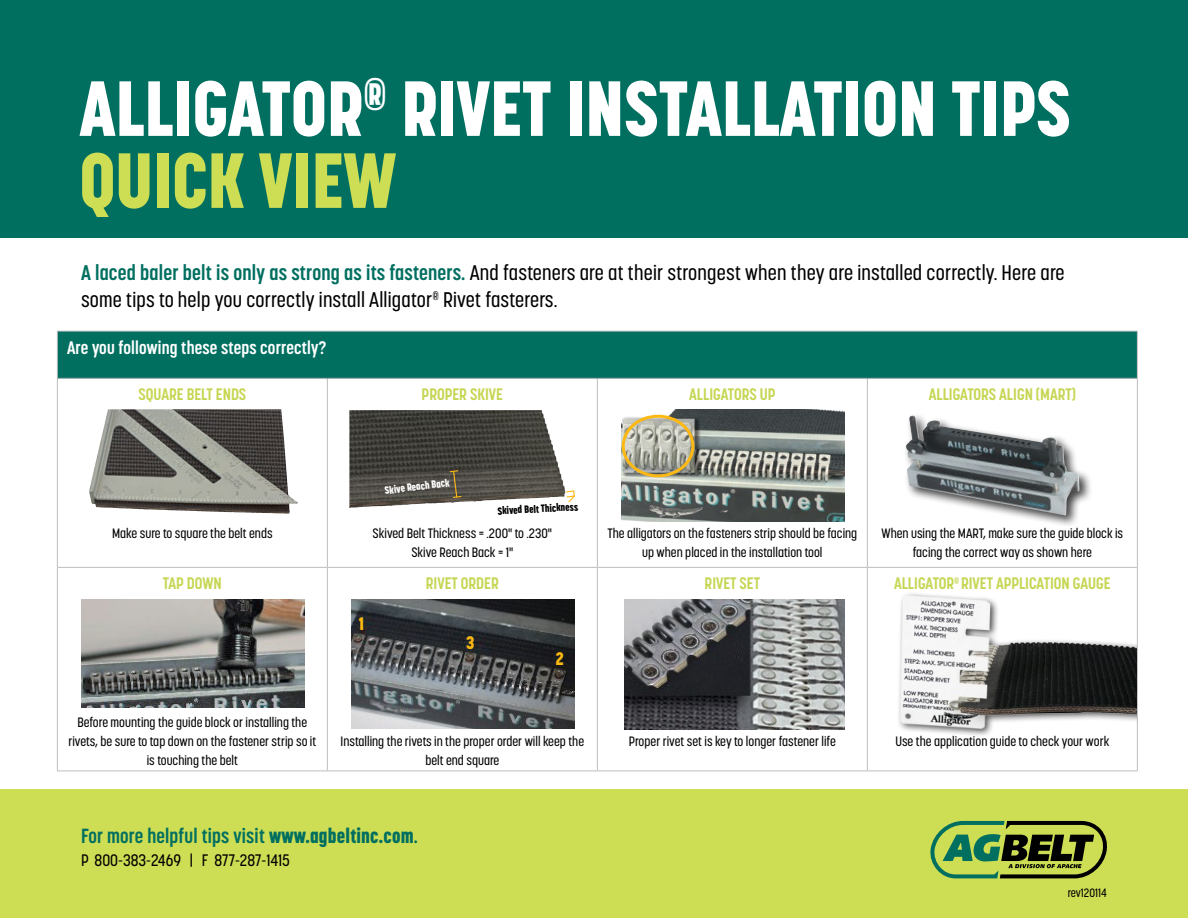
<style>
.page{position:relative;width:1188px;height:918px;background:#fff}
.page>*{position:absolute;margin:0;border:0;box-sizing:border-box;transform-origin:0 0}
.t1{font:800 77.25px/72px "Korolev Condensed";color:#fff}
.t2{font:500 21px/27px "Korolev Condensed";letter-spacing:.01em;color:#000}
.t3{font:700 20.25px "Korolev Condensed";letter-spacing:.01em;color:#006f60}
.t4{font:700 18px "Korolev Condensed";letter-spacing:.01em;color:#fff}
.t5{font:800 18px "Korolev Condensed";color:#fdb913}
.t6{font:700 16.5px "Korolev Condensed";color:#c6d652}
.t7{font:500 16.5px "Korolev Condensed";color:#000}
.t8{font:500 13.5px/18.8px "Korolev Condensed";color:#000;text-align:center}
.t9{font:500 12px "Korolev Condensed";color:#000}
.t10{font:800 10.5px "Korolev Condensed";color:#000}
.t11{font:800 10.5px "Korolev Condensed";color:#fff}
.s1{color:#cede54}
.s2{font-weight:700;color:#006f60}
.s3{font-weight:800}
</style>
<div class="page">
<div style="left:0;top:789px;width:1188px;height:129px;background:#cede54"></div>
<div style="left:0;top:0;width:1188px;height:238px;background:#006f60"></div>
<svg style="left:930px;top:821px;width:177px;height:57px"></svg>
<div style="left:57px;top:331px;width:1080px;height:47px;background:#006f60"></div>
<hr style="left:57px;top:331px;width:270px;height:1px;background:#bcbec0">
<hr style="left:327px;top:331px;width:270px;height:1px;background:#bcbec0">
<hr style="left:597px;top:331px;width:270px;height:1px;background:#bcbec0">
<hr style="left:867px;top:331px;width:271px;height:1px;background:#bcbec0">
<hr style="left:1137px;top:331px;width:1px;height:47px;background:#bcbec0">
<hr style="left:58px;top:378px;width:269px;height:1px;background:#bcbec0">
<hr style="left:327px;top:378px;width:270px;height:1px;background:#bcbec0">
<hr style="left:327px;top:379px;width:1px;height:188px;background:#bcbec0">
<hr style="left:597px;top:378px;width:270px;height:1px;background:#bcbec0">
<hr style="left:597px;top:379px;width:1px;height:188px;background:#bcbec0">
<hr style="left:867px;top:378px;width:271px;height:1px;background:#bcbec0">
<hr style="left:867px;top:379px;width:1px;height:188px;background:#bcbec0">
<hr style="left:1137px;top:379px;width:1px;height:188px;background:#bcbec0">
<hr style="left:58px;top:567px;width:269px;height:1px;background:#bcbec0">
<hr style="left:327px;top:567px;width:270px;height:1px;background:#bcbec0">
<hr style="left:327px;top:568px;width:1px;height:203px;background:#bcbec0">
<hr style="left:597px;top:567px;width:270px;height:1px;background:#bcbec0">
<hr style="left:597px;top:568px;width:1px;height:203px;background:#bcbec0">
<hr style="left:867px;top:567px;width:271px;height:1px;background:#bcbec0">
<hr style="left:867px;top:568px;width:1px;height:203px;background:#bcbec0">
<hr style="left:1137px;top:568px;width:1px;height:203px;background:#bcbec0">
<hr style="left:57px;top:771px;width:270px;height:1px;background:#bcbec0">
<hr style="left:327px;top:771px;width:270px;height:1px;background:#bcbec0">
<hr style="left:597px;top:771px;width:270px;height:1px;background:#bcbec0">
<hr style="left:867px;top:771px;width:271px;height:1px;background:#bcbec0">
<hr style="left:57px;top:331px;width:1px;height:47px;background:#bcbec0">
<hr style="left:57px;top:378px;width:1px;height:189px;background:#bcbec0">
<hr style="left:57px;top:567px;width:1px;height:204px;background:#bcbec0">
<div style="left:903px;top:412px;width:190px;height:114px;background:#000;opacity:.75"></div>
<img style="left:906px;top:416px;width:174px;height:99px">
<img style="left:621px;top:409px;width:224px;height:113px">
<img style="left:349px;top:410px;width:216px;height:98px">
<img style="left:89px;top:409px;width:201px;height:105px">
<img style="left:898px;top:593px;width:239px;height:143px">
<img style="left:625px;top:599px;width:220px;height:130px">
<img style="left:351px;top:599px;width:223px;height:130px">
<img style="left:81px;top:599px;width:223px;height:109px">
<svg style="left:449px;top:470px;width:14px;height:29px"></svg>
<svg style="left:565px;top:490px;width:10px;height:13px"></svg>
<div style="left:622px;top:415px;width:72px;height:62px;border:3px solid #fdb913;border-radius:50%"></div>
<h1 class="t1" style="left:80px;top:73px;width:993px">ALLIGATOR<sup>®</sup> RIVET INSTALLATION TIPS<br><span class="s1">QUICK VIEW</span></h1>
<h2 class="t2" style="left:81px;top:259px;width:985px"><span class="s2">A laced baler belt is only as strong as its fasteners.</span> And fasteners are at their strongest when they are installed correctly. Here are some tips to help you correctly install Alligator<sup>®</sup> Rivet fasterers.</h2>
<h3 class="t4" style="left:67px;top:337px;width:261px">Are you following these steps correctly?</h3>
<p class="t6" style="left:138px;top:385px;width:109px">SQUARE BELT ENDS</p>
<p class="t6" style="left:929px;top:385px;width:149px">ALLIGATORS ALIGN (MART)</p>
<p class="t6" style="left:422px;top:385px;width:83px">PROPER SKIVE</p>
<p class="t6" style="left:689px;top:385px;width:88px">ALLIGATORS UP</p>
<p class="t8" style="left:112px;top:524px;width:162px">Make sure to square the belt ends</p>
<p class="t6" style="left:163px;top:574px;width:61px">TAP DOWN</p>
<p class="t8" style="left:68px;top:713px;width:249px">Before mounting the guide block or installing the rivets, be sure to tap down on the fastener strip so it is touching the belt</p>
<p class="t11" style="left:384px;top:484px;width:67px;rotate:-7deg">Skive Reach Back</p>
<p class="t10" style="left:497px;top:505px;width:82px;rotate:-3deg">Skived Belt Thickness</p>
<p class="t8" style="left:373px;top:524px;width:181px">Skived Belt Thickness = .200" to .230"<br>Skive Reach Back = 1"</p>
<h3 class="t5" style="left:359px;top:613px;width:7px">1</h3>
<p class="t6" style="left:426px;top:574px;width:74px">RIVET ORDER</p>
<h3 class="t5" style="left:466px;top:632px;width:10px">3</h3>
<h3 class="t5" style="left:556px;top:648px;width:10px">2</h3>
<p class="t8" style="left:341px;top:732px;width:245px">Installing the rivets in the proper order will keep the belt end square</p>
<h3 class="t3" style="left:81px;top:824px;width:338px">For more helpful tips visit <span class="s3">www.agbeltinc.com</span>.</h3>
<p class="t7" style="left:81px;top:850px;width:211px">P 800-383-2469 | F 877-287-1415</p>
<p class="t8" style="left:607px;top:524px;width:251px">The alligators on the fasteners strip should be facing up when placed in the installation tool</p>
<p class="t6" style="left:705px;top:574px;width:57px">RIVET SET</p>
<p class="t8" style="left:629px;top:732px;width:209px">Proper rivet set is key to longer fastener life</p>
<p class="t8" style="left:881px;top:524px;width:243px">When using the MART, make sure the guide block is facing the correct way as shown here</p>
<p class="t6" style="left:894px;top:574px;width:218px">ALLIGATOR<sup>®</sup> RIVET APPLICATION GAUGE</p>
<p class="t8" style="left:895px;top:732px;width:216px">Use the application guide to check your work</p>
<p class="t9" style="left:1068px;top:885px;width:41px">rev120114</p>
</div>
